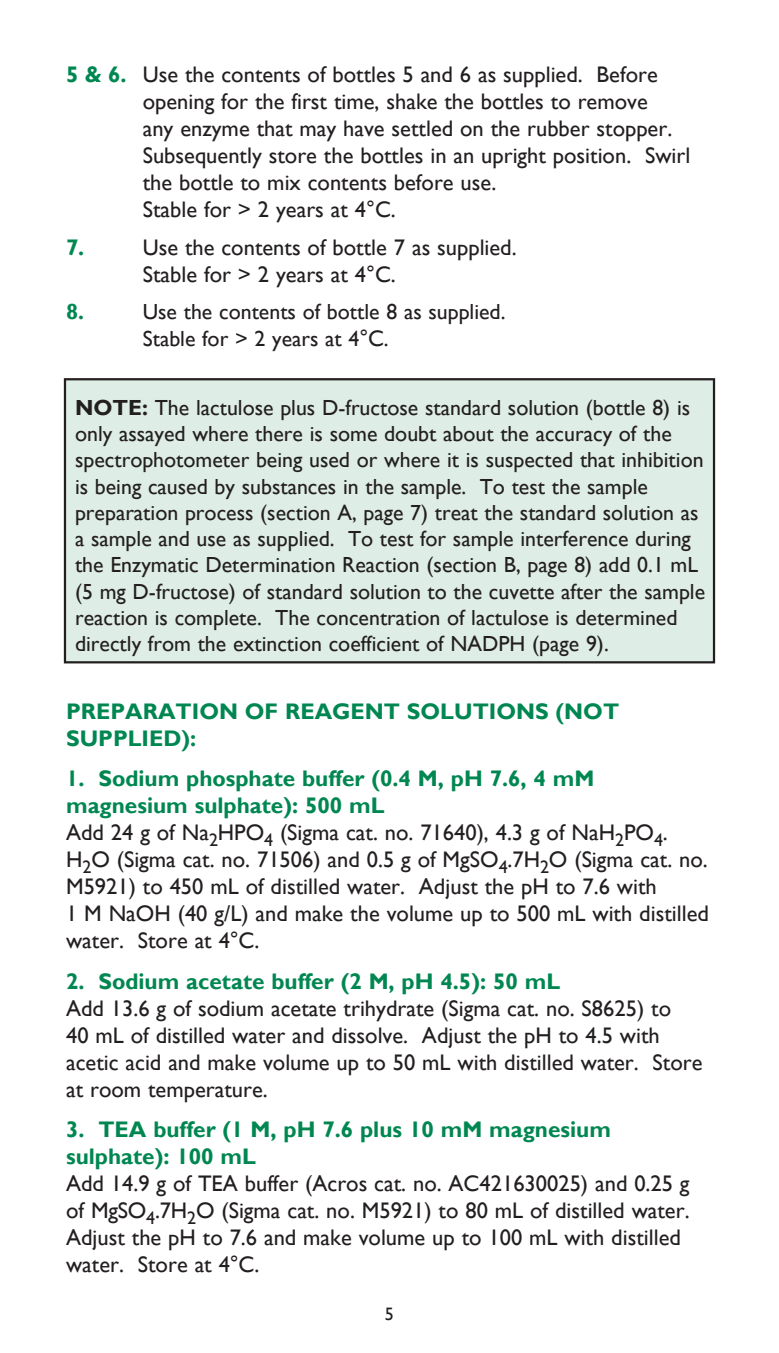
<style>
.page{position:relative;width:779px;height:1353px;background:#fff}
.page>*{position:absolute;margin:0;border:0;box-sizing:border-box;transform-origin:0 0}
.t1{font:22.5px/27px "Gill Sans";color:#231f20}
.t2{font:700 22.5px/27px "Gill Sans";color:#008751}
.t3{font:21.82px/27px "Gill Sans";color:#231f20}
.t4{font:700 21.82px "Gill Sans";color:#008751}
.t5{font:18px "Gill Sans";color:#231f20}
.s1{font-weight:700;color:#008751}
.s2{font-size:22.5px}
.s3{font-weight:700}
</style>
<div class="page">
<div style="left:65px;top:379px;width:648px;height:283px;background:#deede6"></div>
<div style="left:64px;top:378px;width:650px;height:285px;border:2px solid #231f20"></div>
<p class="t1" style="left:143px;top:61px;width:549px;text-indent:-77px"><span class="s1">5 &amp; 6.</span> Use the contents of bottles 5 and 6 as supplied. Before opening for the first time, shake the bottles to remove<br>any enzyme that may have settled on the rubber stopper.<br>Subsequently store the bottles in an upright position. Swirl the bottle to mix contents before use.<br>Stable for &gt; 2 years at 4°C.</p>
<p class="t2" style="left:66px;top:234px;width:20px">7.</p>
<p class="t1" style="left:143px;top:234px;width:375px">Use the contents of bottle 7 as supplied.<br>Stable for &gt; 2 years at 4°C.</p>
<p class="t4" style="left:66px;top:298px;width:19px">8.</p>
<p class="t3" style="left:143px;top:298px;width:364px">Use the contents of bottle 8 as supplied.<br>Stable for &gt; 2 years at 4<span class="s2">°C</span>.</p>
<p class="t3" style="left:75px;top:394px;width:616px"><span class="s3">NOTE:</span> The lactulose plus D-fructose standard solution (bottle 8) is</p>
<p class="t3" style="left:75px;top:421px;width:598px">only assayed where there is some doubt about the accuracy of the</p>
<p class="t3" style="left:75px;top:447px;width:629px">spectrophotometer being used or where it is suspected that inhibition</p>
<p class="t3" style="left:75px;top:473px;width:574px">is being caused by substances in the sample. To test the sample</p>
<p class="t3" style="left:75px;top:499px;width:624px">preparation process (section A, page 7) treat the standard solution as</p>
<p class="t3" style="left:75px;top:525px;width:617px">a sample and use as supplied. To test for sample interference during</p>
<p class="t3" style="left:75px;top:552px;width:624px">the Enzymatic Determination Reaction (section B, page 8) add 0.1 mL</p>
<p class="t3" style="left:75px;top:578px;width:631px">(5 mg D-fructose) of standard solution to the cuvette after the sample</p>
<p class="t3" style="left:75px;top:604px;width:603px">reaction is complete. The concentration of lactulose is determined</p>
<p class="t3" style="left:75px;top:630px;width:535px">directly from the extinction coefficient of NADPH (page 9).</p>
<p class="t2" style="left:66px;top:698px;width:554px">PREPARATION OF REAGENT SOLUTIONS (NOT<br>SUPPLIED):</p>
<p class="t2" style="left:66px;top:765px;width:529px">1. Sodium phosphate buffer (0.4 M, pH 7.6, 4 mM magnesium sulphate): 500 mL</p>
<p class="t1" style="left:66px;top:819px;width:643px">Add 24 g of Na<sub>2</sub>HPO<sub>4</sub> (Sigma cat. no. 71640), 4.3 g of NaH<sub>2</sub>PO<sub>4</sub>.<br>H<sub>2</sub>O (Sigma cat. no. 71506) and 0.5 g of MgSO<sub>4</sub>.7H<sub>2</sub>O (Sigma cat. no.<br>M5921) to 450 mL of distilled water. Adjust the pH to 7.6 with</p>
<p class="t1" style="left:66px;top:900px;width:644px">1 M NaOH (40 g/L) and make the volume up to 500 mL with distilled water. Store at 4°C.</p>
<p class="t2" style="left:66px;top:968px;width:495px">2. Sodium acetate buffer (2 M, pH 4.5): 50 mL</p>
<p class="t1" style="left:66px;top:994px;width:637px">Add 13.6 g of sodium acetate trihydrate (Sigma cat. no. S8625) to<br>40 mL of distilled water and dissolve. Adjust the pH to 4.5 with acetic acid and make volume up to 50 mL with distilled water. Store at room temperature.</p>
<p class="t2" style="left:66px;top:1116px;width:546px">3. TEA buffer (1 M, pH 7.6 plus 10 mM magnesium sulphate): 100 mL</p>
<p class="t1" style="left:66px;top:1170px;width:624px">Add 14.9 g of TEA buffer (Acros cat. no. AC421630025) and 0.25 g of MgSO<sub>4</sub>.7H<sub>2</sub>O (Sigma cat. no. M5921) to 80 mL of distilled water.<br>Adjust the pH to 7.6 and make volume up to 100 mL with distilled water. Store at 4°C.</p>
<p class="t5" style="left:385px;top:1302px;width:10px">5</p>
</div>
